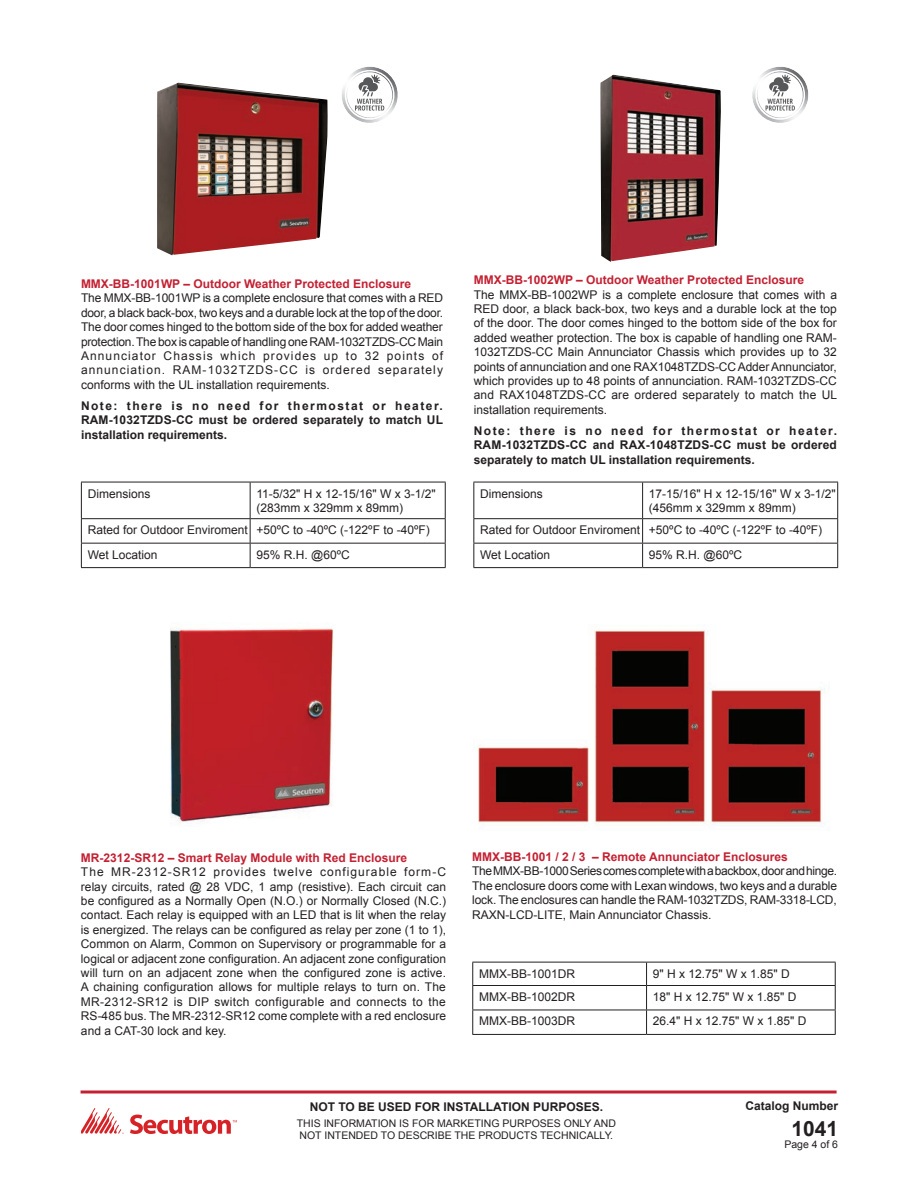
<style>
.page{position:relative;width:918px;height:1188px;background:#fff}
.page>*{position:absolute;margin:0;border:0;box-sizing:border-box;transform-origin:0 0}
.t1{font:700 21px "Arial";color:#231f20}
.t2{font:12px/14.4px "Arial";color:#231f20;text-align:justify}
.t3{font:700 12px/14.4px "Arial";color:#231f20;text-align:justify}
.t4{font:700 12px "Arial";color:#c42032}
.t5{font:10.5px/12.6px "Arial";color:#231f20}
</style>
<div class="page">
<hr style="left:81px;top:1090px;width:756px;height:3px;background:#c42032">
<svg style="left:130px;top:1115px;width:107px;height:19px"></svg>
<svg style="left:81px;top:1108px;width:43px;height:26px"></svg>
<hr style="left:472px;top:962px;width:175px;height:1px;background:#231f20">
<hr style="left:647px;top:962px;width:189px;height:1px;background:#231f20">
<hr style="left:472px;top:985px;width:175px;height:1px;background:#231f20">
<hr style="left:647px;top:985px;width:189px;height:1px;background:#231f20">
<hr style="left:472px;top:1010px;width:175px;height:1px;background:#231f20">
<svg style="left:472px;top:962px;width:1px;height:72px"></svg>
<hr style="left:647px;top:1010px;width:189px;height:1px;background:#231f20">
<svg style="left:646px;top:962px;width:1px;height:72px"></svg>
<svg style="left:835px;top:962px;width:1px;height:72px"></svg>
<hr style="left:472px;top:1034px;width:175px;height:1px;background:#231f20">
<hr style="left:647px;top:1034px;width:189px;height:1px;background:#231f20">
<img style="left:478px;top:630px;width:347px;height:195px">
<img style="left:170px;top:627px;width:163px;height:195px">
<img style="left:600px;top:75px;width:121px;height:187px">
<svg style="left:752px;top:67px;width:57px;height:56px"></svg>
<img style="left:157px;top:83px;width:171px;height:172px">
<svg style="left:342px;top:67px;width:56px;height:56px"></svg>
<hr style="left:81px;top:482px;width:169px;height:1px;background:#231f20">
<hr style="left:81px;top:482px;width:1px;height:36px;background:#231f20">
<hr style="left:250px;top:482px;width:196px;height:1px;background:#231f20">
<hr style="left:250px;top:482px;width:1px;height:36px;background:#231f20">
<hr style="left:445px;top:482px;width:1px;height:36px;background:#231f20">
<hr style="left:81px;top:518px;width:169px;height:1px;background:#231f20">
<hr style="left:250px;top:518px;width:196px;height:1px;background:#231f20">
<hr style="left:81px;top:543px;width:169px;height:1px;background:#231f20">
<svg style="left:81px;top:519px;width:1px;height:48px"></svg>
<hr style="left:250px;top:543px;width:196px;height:1px;background:#231f20">
<svg style="left:250px;top:519px;width:1px;height:48px"></svg>
<svg style="left:445px;top:519px;width:1px;height:48px"></svg>
<hr style="left:81px;top:567px;width:169px;height:1px;background:#231f20">
<hr style="left:250px;top:567px;width:196px;height:1px;background:#231f20">
<hr style="left:473px;top:482px;width:170px;height:1px;background:#231f20">
<hr style="left:473px;top:482px;width:1px;height:36px;background:#231f20">
<hr style="left:643px;top:482px;width:195px;height:1px;background:#231f20">
<hr style="left:642px;top:482px;width:1px;height:36px;background:#231f20">
<hr style="left:837px;top:482px;width:1px;height:36px;background:#231f20">
<hr style="left:473px;top:518px;width:170px;height:1px;background:#231f20">
<hr style="left:643px;top:518px;width:195px;height:1px;background:#231f20">
<hr style="left:473px;top:543px;width:170px;height:1px;background:#231f20">
<svg style="left:473px;top:519px;width:1px;height:48px"></svg>
<hr style="left:643px;top:543px;width:195px;height:1px;background:#231f20">
<svg style="left:642px;top:519px;width:1px;height:48px"></svg>
<svg style="left:837px;top:519px;width:1px;height:48px"></svg>
<hr style="left:473px;top:567px;width:170px;height:1px;background:#231f20">
<hr style="left:643px;top:567px;width:195px;height:1px;background:#231f20">
<p class="t4" style="left:81px;top:279px;width:332px">MMX-BB-1001WP – Outdoor Weather Protected Enclosure</p>
<p class="t2" style="left:81px;top:292px;width:364px">The MMX-BB-1001WP is a complete enclosure that comes with a RED door, a black back-box, two keys and a durable lock at the top of the door.<br>The door comes hinged to the bottom side of the box for added weather protection. The box is capable of handling one RAM-1032TZDS-CC Main Annunciator Chassis which provides up to 32 points of annunciation. RAM-1032TZDS-CC is ordered separately conforms with the UL installation requirements.</p>
<p class="t3" style="left:81px;top:400px;width:364px">Note: there is no need for thermostat or heater.<br>RAM-1032TZDS-CC must be ordered separately to match UL installation requirements.</p>
<p class="t2" style="left:88px;top:487px;width:64px">Dimensions</p>
<p class="t2" style="left:257px;top:487px;width:181px">11-5/32" H x 12-15/16" W x 3-1/2" (283mm x 329mm x 89mm)</p>
<p class="t2" style="left:88px;top:519px;width:344px;line-height:24.5px">Rated for Outdoor Enviroment +50ºC to -40ºC (-122ºF to -40ºF)<br>Wet Location</p>
<p class="t2" style="left:257px;top:548px;width:95px">95% R.H. @60ºC</p>
<p class="t4" style="left:474px;top:275px;width:332px">MMX-BB-1002WP – Outdoor Weather Protected Enclosure</p>
<p class="t2" style="left:474px;top:288px;width:365px">The MMX-BB-1002WP is a complete enclosure that comes with a RED door, a black back-box, two keys and a durable lock at the top of the door. The door comes hinged to the bottom side of the box for added weather protection. The box is capable of handling one RAM-1032TZDS-CC Main Annunciator Chassis which provides up to 32 points of annunciation and one RAX1048TZDS-CC Adder Annunciator, which provides up to 48 points of annunciation. RAM-1032TZDS-CC and RAX1048TZDS-CC are ordered separately to match the UL installation requirements.</p>
<p class="t3" style="left:474px;top:425px;width:365px">Note: there is no need for thermostat or heater.<br>RAM-1032TZDS-CC and RAX-1048TZDS-CC must be ordered separately to match UL installation requirements.</p>
<p class="t2" style="left:480px;top:487px;width:64px">Dimensions</p>
<p class="t2" style="left:649px;top:487px;width:188px">17-15/16" H x 12-15/16" W x 3-1/2" (456mm x 329mm x 89mm)</p>
<p class="t2" style="left:480px;top:519px;width:344px;line-height:24.5px">Rated for Outdoor Enviroment +50ºC to -40ºC (-122ºF to -40ºF)<br>Wet Location</p>
<p class="t2" style="left:649px;top:548px;width:95px">95% R.H. @60ºC</p>
<p class="t4" style="left:81px;top:853px;width:328px">MR-2312-SR12 – Smart Relay Module with Red Enclosure</p>
<p class="t2" style="left:81px;top:866px;width:367px">The MR-2312-SR12 provides twelve configurable form-C relay circuits, rated @ 28 VDC, 1 amp (resistive). Each circuit can be configured as a Normally Open (N.O.) or Normally Closed (N.C.) contact. Each relay is equipped with an LED that is lit when the relay is energized. The relays can be configured as relay per zone (1 to 1), Common on Alarm, Common on Supervisory or programmable for a logical or adjacent zone configuration. An adjacent zone configuration will turn on an adjacent zone when the configured zone is active.<br>A chaining configuration allows for multiple relays to turn on. The MR-2312-SR12 is DIP switch configurable and connects to the RS-485 bus. The MR-2312-SR12 come complete with a red enclosure and a CAT-30 lock and key.</p>
<p class="t4" style="left:472px;top:852px;width:317px">MMX-BB-1001 / 2 / 3 – Remote Annunciator Enclosures</p>
<p class="t2" style="left:472px;top:865px;width:366px">The MMX-BB-1000 Series comes complete with a backbox, door and hinge.<br>The enclosure doors come with Lexan windows, two keys and a durable lock. The enclosures can handle the RAM-1032TZDS, RAM-3318-LCD, RAXN-LCD-LITE, Main Annunciator Chassis.</p>
<p class="t2" style="left:479px;top:967px;width:98px">MMX-BB-1001DR</p>
<p class="t2" style="left:653px;top:967px;width:138px">9" H x 12.75" W x 1.85" D</p>
<p class="t2" style="left:479px;top:991px;width:98px">MMX-BB-1002DR</p>
<p class="t2" style="left:653px;top:991px;width:145px">18" H x 12.75" W x 1.85" D</p>
<p class="t2" style="left:479px;top:1015px;width:98px">MMX-BB-1003DR</p>
<p class="t2" style="left:653px;top:1015px;width:155px">26.4" H x 12.75" W x 1.85" D</p>
<p class="t3" style="left:310px;top:1101px;width:295px">NOT TO BE USED FOR INSTALLATION PURPOSES.</p>
<p class="t5" style="left:297px;top:1118px;width:321px">THIS INFORMATION IS FOR MARKETING PURPOSES ONLY AND<br>NOT INTENDED TO DESCRIBE THE PRODUCTS TECHNICALLY.</p>
<p class="t3" style="left:745px;top:1100px;width:94px">Catalog Number</p>
<h1 class="t1" style="left:791px;top:1120px;width:48px">1041</h1>
<p class="t5" style="left:784px;top:1139px;width:55px">Page 4 of 6</p>
</div>
